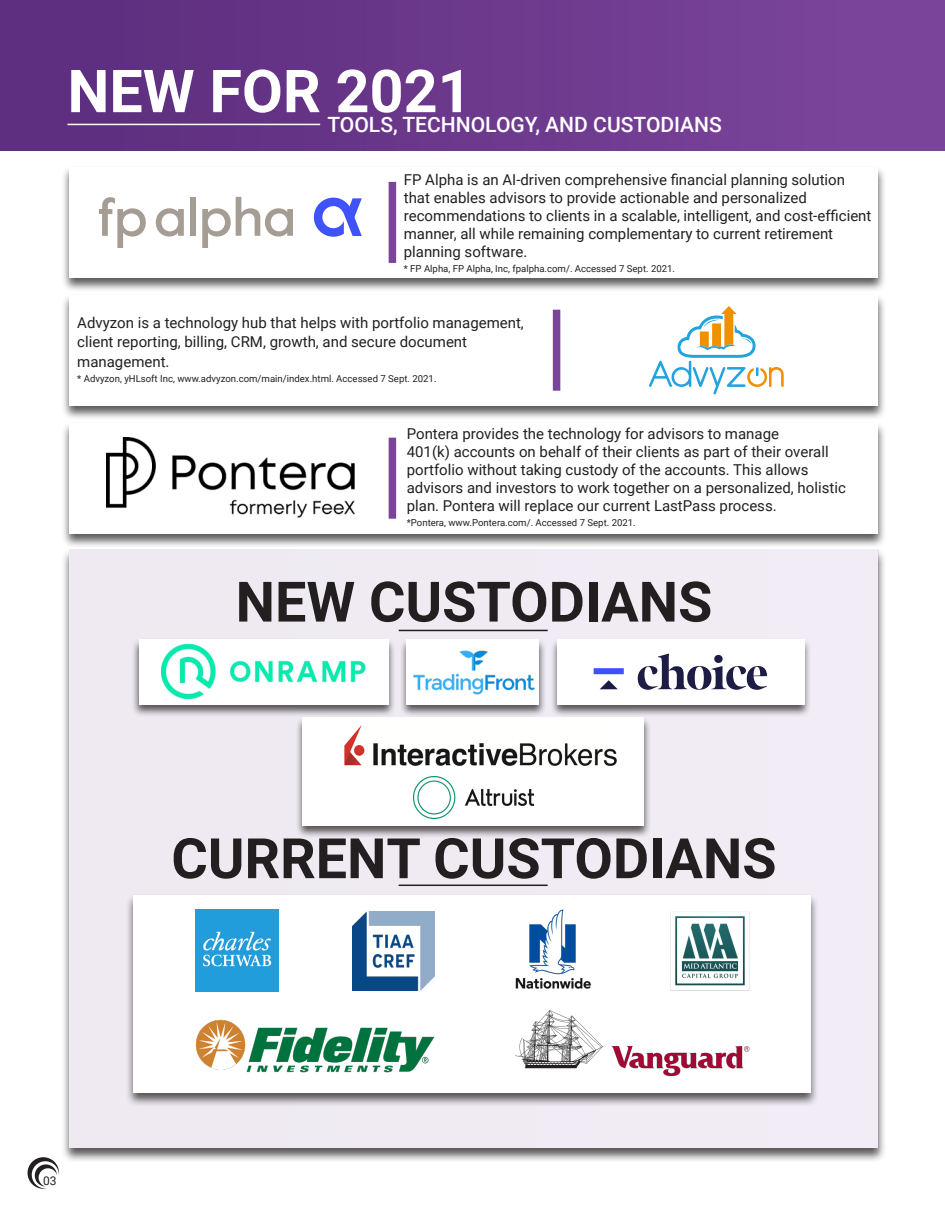
<style>
.page{position:relative;width:945px;height:1215px;background:#fff}
.page>*{position:absolute;margin:0;border:0;box-sizing:border-box;transform-origin:0 0}
.t1{font:700 59.4px "Roboto";color:#fff}
.t2{font:700 55.8px "Roboto";color:#231f20}
.t3{font:500 21.15px "Roboto";color:#fff}
.t4{font:15px/18px "Roboto";color:#231f20}
.t5{font:12px "Roboto";color:#231f20}
.t6{font:9.6px "Roboto";color:#231f20}
</style>
<div class="page">
<svg style="left:28px;top:1157px;width:31px;height:32px"></svg>
<div style="left:1px;top:1px;width:931px;height:150px;background:linear-gradient(to right,#5c2d7d,#7c459c)"></div>
<div style="left:932px;top:1px;width:13px;height:150px;background:#7a449a"></div>
<hr style="left:68px;top:124px;width:252px;height:1px;background:#fff">
<div style="left:62px;top:548px;width:825px;height:614px;background:#231f20;opacity:.75"></div>
<div style="left:62px;top:166px;width:825px;height:126px;background:#231f20;opacity:.75"></div>
<div style="left:70px;top:167px;width:808px;height:111px;background:#fff"></div>
<div style="left:62px;top:421px;width:825px;height:127px;background:#231f20;opacity:.75"></div>
<div style="left:70px;top:423px;width:808px;height:110px;background:#fff"></div>
<div style="left:70px;top:549px;width:808px;height:599px;background:#f0ebf3"></div>
<div style="left:62px;top:293px;width:825px;height:127px;background:#231f20;opacity:.75"></div>
<div style="left:70px;top:295px;width:808px;height:111px;background:#fff"></div>
<div style="left:389px;top:182px;width:7px;height:81px;background:#7a449a"></div>
<div style="left:389px;top:438px;width:7px;height:81px;background:#7a449a"></div>
<div style="left:553px;top:310px;width:7px;height:81px;background:#7a449a"></div>
<div style="left:295px;top:716px;width:356px;height:122px;background:#231f20;opacity:.75"></div>
<div style="left:302px;top:717px;width:342px;height:108px;background:#fff"></div>
<img style="left:413px;top:777px;width:120px;height:42px">
<img style="left:344px;top:725px;width:273px;height:41px">
<hr style="left:399px;top:630px;width:149px;height:1px;background:#231f20">
<hr style="left:399px;top:885px;width:149px;height:1px;background:#231f20">
<div style="left:190px;top:197px;width:6px;height:39px;background:#a59c94"></div>
<svg style="left:202px;top:197px;width:91px;height:51px"></svg>
<svg style="left:99px;top:197px;width:47px;height:51px"></svg>
<svg style="left:156px;top:208px;width:28px;height:29px"></svg>
<svg style="left:314px;top:198px;width:48px;height:39px"></svg>
<svg style="left:649px;top:306px;width:135px;height:88px"></svg>
<div style="left:132px;top:638px;width:264px;height:79px;background:#231f20;opacity:.75"></div>
<div style="left:139px;top:639px;width:250px;height:65px;background:#fff"></div>
<img style="left:162px;top:645px;width:204px;height:54px">
<div style="left:400px;top:638px;width:146px;height:79px;background:#231f20;opacity:.75"></div>
<div style="left:407px;top:639px;width:132px;height:65px;background:#fff"></div>
<img style="left:414px;top:648px;width:126px;height:51px">
<div style="left:550px;top:638px;width:262px;height:79px;background:#231f20;opacity:.75"></div>
<div style="left:557px;top:639px;width:247px;height:65px;background:#fff"></div>
<svg style="left:600px;top:654px;width:167px;height:36px"></svg>
<div style="left:594px;top:668px;width:30px;height:6px;background:#4050ff"></div>
<div style="left:125px;top:893px;width:694px;height:215px;background:#231f20;opacity:.75"></div>
<div style="left:134px;top:895px;width:677px;height:198px;background:#fff"></div>
<img style="left:196px;top:1019px;width:238px;height:54px">
<img style="left:675px;top:916px;width:70px;height:70px">
<img style="left:515px;top:910px;width:76px;height:79px">
<img style="left:352px;top:911px;width:82px;height:79px">
<img style="left:515px;top:1010px;width:234px;height:66px">
<img style="left:196px;top:910px;width:82px;height:82px">
<img style="left:107px;top:438px;width:247px;height:80px">
<p class="t1" style="left:68px;top:49px;width:406px">NEW FOR 2021</p>
<p class="t3" style="left:327px;top:109px;width:396px">TOOLS, TECHNOLOGY, AND CUSTODIANS</p>
<p class="t4" style="left:404px;top:171px;width:469px">FP Alpha is an AI-driven comprehensive financial planning solution that enables advisors to provide actionable and personalized recommendations to clients in a scalable, intelligent, and cost-efficient manner, all while remaining complementary to current retirement planning software.</p>
<p class="t6" style="left:404px;top:262px;width:273px">* FP Alpha, FP Alpha, Inc, fpalpha.com/. Accessed 7 Sept. 2021.</p>
<p class="t4" style="left:77px;top:312px;width:448px;line-height:19.5px">Advyzon is a technology hub that helps with portfolio management, client reporting, billing, CRM, growth, and secure document management.</p>
<p class="t6" style="left:77px;top:372px;width:361px">* Advyzon, yHLsoft Inc, www.advyzon.com/main/index.html. Accessed 7 Sept. 2021.</p>
<p class="t4" style="left:407px;top:424px;width:374px">Pontera provides the technology for advisors to manage</p>
<p class="t4" style="left:407px;top:442px;width:441px">401(k) accounts on behalf of their clients as part of their overall portfolio without taking custody of the accounts. This allows advisors and investors to work together on a personalized, holistic plan. Pontera will replace our current LastPass process.</p>
<p class="t6" style="left:407px;top:516px;width:231px">*Pontera, www.Pontera.com/. Accessed 7 Sept. 2021.</p>
<p class="t2" style="left:236px;top:563px;width:478px">NEW CUSTODIANS</p>
<p class="t2" style="left:171px;top:819px;width:607px">CURRENT CUSTODIANS</p>
<p class="t5" style="left:43px;top:1172px;width:15px">03</p>
</div>
